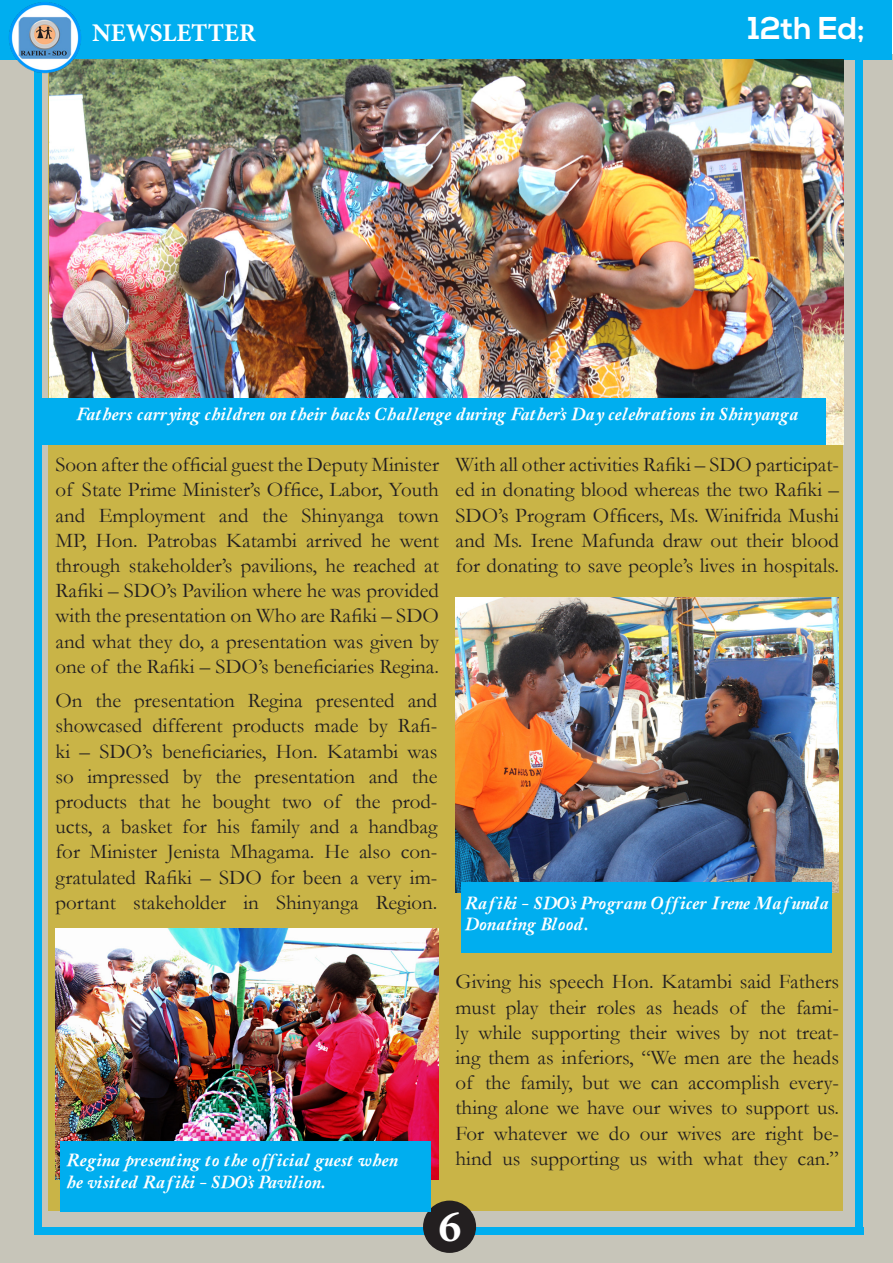
<style>
.page{position:relative;width:893px;height:1263px;background:#fff}
.page>*{position:absolute;margin:0;border:0;box-sizing:border-box;transform-origin:0 0}
.t1{font:45px "Minion Variable Concept";color:#fff}
.t2{font:700 31.5px "Nexa";color:#fff}
.t3{font:700 25.5px "Minion Pro";color:#fff}
.t4{font:21px/25.2px "Garamond";color:#231f20;text-align:justify}
.t5{font:18px/21.6px "Caslon Black SSK Italic";color:#fff}
</style>
<div class="page">
<div style="left:0;top:54px;width:893px;height:1209px;background:#c7c5b9"></div>
<div style="left:49px;top:48px;width:794px;height:1163px;background:#c9b447"></div>
<div style="left:0;top:0;width:891px;height:59px;background:#00aeef"></div>
<div style="left:856px;top:13px;width:7px;height:1221px;background:#00aeef"></div>
<div style="left:34px;top:1227px;width:829px;height:8px;background:#00aeef"></div>
<div style="left:34px;top:0;width:8px;height:1234px;background:#00aeef"></div>
<div style="left:423px;top:1200px;width:53px;height:53px;background:#231f20;border-radius:50%"></div>
<img style="left:49px;top:59px;width:795px;height:385px">
<img style="left:8px;top:2px;width:74px;height:73px">
<img style="left:56px;top:928px;width:383px;height:251px">
<img style="left:455px;top:597px;width:384px;height:296px">
<div style="left:42px;top:398px;width:783px;height:46px;background:#00aeef"></div>
<div style="left:461px;top:882px;width:371px;height:70px;background:#00aeef"></div>
<div style="left:61px;top:1141px;width:370px;height:70px;background:#00aeef"></div>
<p class="t3" style="left:92px;top:15px;width:165px">NEWSLETTER</p>
<p class="t2" style="left:748px;top:10px;width:119px">12th Ed;</p>
<p class="t5" style="left:76px;top:403px;width:724px">Fathers carrying children on their backs Challenge during Father’s Day celebrations in Shinyanga</p>
<p class="t4" style="left:56px;top:451px;width:385px">Soon after the official guest the Deputy Minister of State Prime Minister’s Office, Labor, Youth and Employment and the Shinyanga town MP, Hon. Patrobas Katambi arrived he went through stakeholder’s pavilions, he reached at Rafiki – SDO’s Pavilion where he was provided with the presentation on Who are Rafiki – SDO and what they do, a presentation was given by one of the Rafiki – SDO’s beneficiaries Regina.</p>
<p class="t4" style="left:456px;top:451px;width:385px">With all other activities Rafiki – SDO participat&shy;ed in donating blood whereas the two Rafiki – SDO’s Program Officers, Ms. Winifrida Mushi and Ms. Irene Mafunda draw out their blood for donating to save people’s lives in hospitals.</p>
<p class="t4" style="left:56px;top:687px;width:383px">On the presentation Regina presented and showcased different products made by Rafi&shy;ki – SDO’s beneficiaries, Hon. Katambi was so impressed by the presentation and the products that he bought two of the prod&shy;ucts, a basket for his family and a handbag for Minister Jenista Mhagama. He also con&shy;gratulated Rafiki – SDO for been a very im&shy;portant stakeholder in Shinyanga Region.</p>
<p class="t5" style="left:67px;top:1150px;width:333px">Regina presenting to the official guest when he visited Rafiki - SDO’s Pavilion.</p>
<p class="t5" style="left:465px;top:892px;width:366px">Rafiki - SDO’s Program Officer Irene Mafunda<br>Donating Blood.</p>
<p class="t4" style="left:455px;top:969px;width:385px">Giving his speech Hon. Katambi said Fathers must play their roles as heads of the fami&shy;ly while supporting their wives by not treat&shy;ing them as inferiors, “We men are the heads of the family, but we can accomplish every&shy;thing alone we have our wives to support us.<br>For whatever we do our wives are right be&shy;hind us supporting us with what they can.”</p>
<p class="t1" style="left:439px;top:1195px;width:23px">6</p>
</div>
